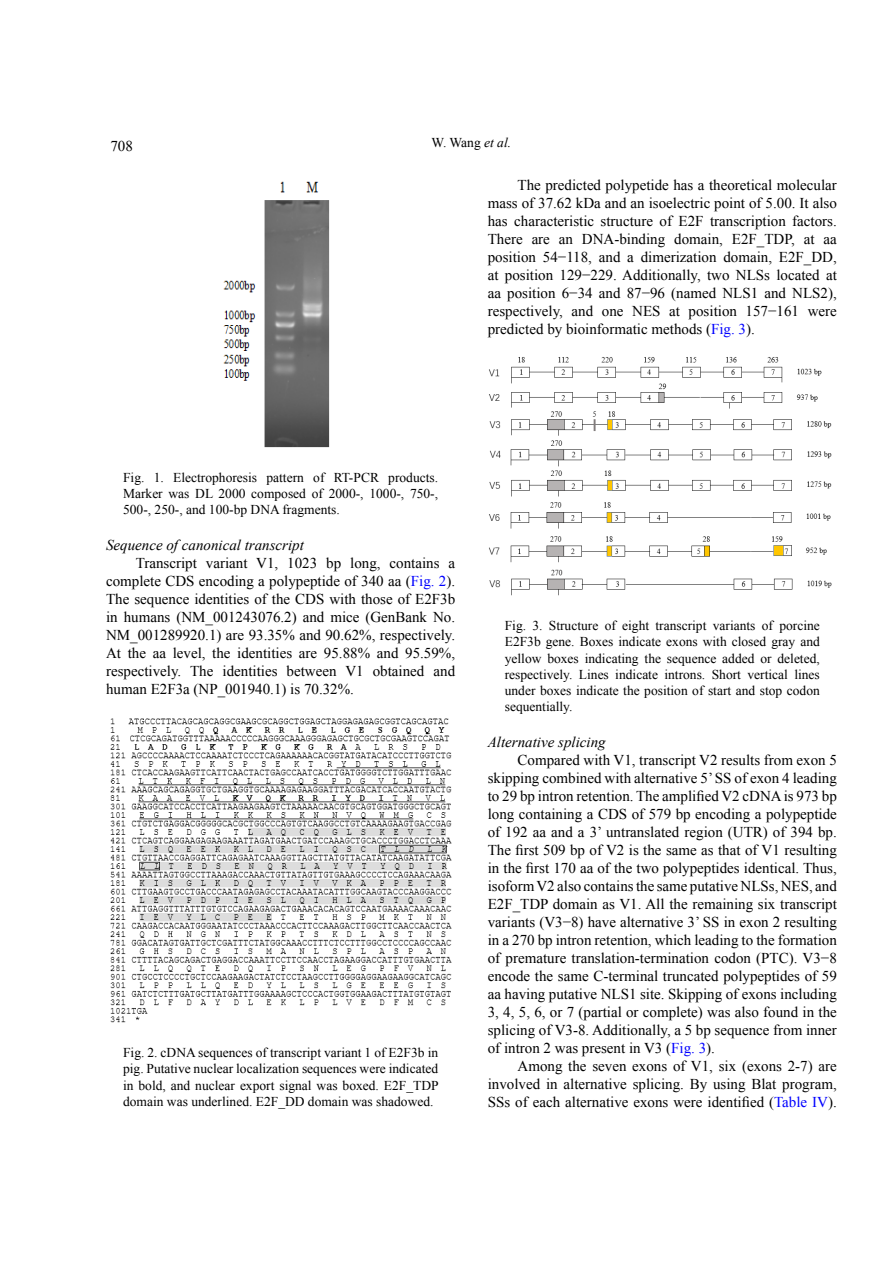
<style>
.page{position:relative;width:893px;height:1263px;background:#fff}
.page>*{position:absolute;margin:0;border:0;box-sizing:border-box;transform-origin:0 0}
.t1{font:15px/18px "Times New Roman";color:#000;text-align:justify}
.t2{font:italic 15px "Times New Roman";color:#000}
.t3{font:13.5px/16.2px "Times New Roman";color:#000;text-align:justify}
.s1{font-style:italic}
.s2{color:#00f}
</style>
<div class="page">
<img style="left:223px;top:181px;width:107px;height:266px">
<img style="left:110px;top:718px;width:342px;height:305px">
<img style="left:489px;top:357px;width:343px;height:239px">
<p class="t1" style="left:110px;top:137px;width:24px">708</p>
<p class="t3" style="left:432px;top:134px;width:81px">W. Wang <span class="s1">et al.</span></p>
<p class="t1" style="left:488px;top:176px;width:351px;text-indent:30px">The predicted polypetide has a theoretical molecular mass of 37.62 kDa and an isoelectric point of 5.00. It also has characteristic structure of E2F transcription factors.<br>There are an DNA-binding domain, E2F_TDP, at aa position 54−118, and a dimerization domain, E2F_DD, at position 129−229. Additionally, two NLSs located at aa position 6−34 and 87−96 (named NLS1 and NLS2), respectively, and one NES at position 157−161 were predicted by bioinformatic methods (<span class="s2">Fig. 3</span>).</p>
<p class="t3" style="left:123px;top:469px;width:317px">Fig. 1. Electrophoresis pattern of RT-PCR products.<br>Marker was DL 2000 composed of 2000-, 1000-, 750-, 500-, 250-, and 100-bp DNA fragments.</p>
<p class="t2" style="left:106px;top:535px;width:199px">Sequence of canonical transcript</p>
<p class="t1" style="left:106px;top:554px;width:351px;text-indent:30px">Transcript variant V1, 1023 bp long, contains a complete CDS encoding a polypeptide of 340 aa (<span class="s2">Fig. 2</span>).<br>The sequence identities of the CDS with those of E2F3b in humans (NM_001243076.2) and mice (GenBank No.<br>NM_001289920.1) are 93.35% and 90.62%, respectively.<br>At the aa level, the identities are 95.88% and 95.59%, respectively. The identities between V1 obtained and human E2F3a (NP_001940.1) is 70.32%.</p>
<p class="t3" style="left:123px;top:1044px;width:317px">Fig. 2. cDNA sequences of transcript variant 1 of E2F3b in pig. Putative nuclear localization sequences were indicated in bold, and nuclear export signal was boxed. E2F_TDP domain was underlined. E2F_DD domain was shadowed.</p>
<p class="t3" style="left:505px;top:617px;width:317px">Fig. 3. Structure of eight transcript variants of porcine E2F3b gene. Boxes indicate exons with closed gray and yellow boxes indicating the sequence added or deleted, respectively. Lines indicate introns. Short vertical lines under boxes indicate the position of start and stop codon sequentially.</p>
<p class="t2" style="left:488px;top:732px;width:119px">Alternative splicing</p>
<p class="t1" style="left:488px;top:751px;width:351px;text-indent:30px">Compared with V1, transcript V2 results from exon 5 skipping combined with alternative 5’ SS of exon 4 leading to 29 bp intron retention. The amplified V2 cDNA is 973 bp long containing a CDS of 579 bp encoding a polypeptide of 192 aa and a 3’ untranslated region (UTR) of 394 bp.<br>The first 509 bp of V2 is the same as that of V1 resulting in the first 170 aa of the two polypeptides identical. Thus, isoform V2 also contains the same putative NLSs, NES, and E2F_TDP domain as V1. All the remaining six transcript variants (V3−8) have alternative 3’ SS in exon 2 resulting in a 270 bp intron retention, which leading to the formation of premature translation-termination codon (PTC). V3−8 encode the same C-terminal truncated polypeptides of 59 aa having putative NLS1 site. Skipping of exons including 3, 4, 5, 6, or 7 (partial or complete) was also found in the splicing of V3-8. Additionally, a 5 bp sequence from inner of intron 2 was present in V3 (<span class="s2">Fig. 3</span>).</p>
<p class="t1" style="left:488px;top:1057px;width:351px;text-indent:30px">Among the seven exons of V1, six (exons 2-7) are involved in alternative splicing. By using Blat program, SSs of each alternative exons were identified (<span class="s2">Table IV</span>).</p>
</div>
